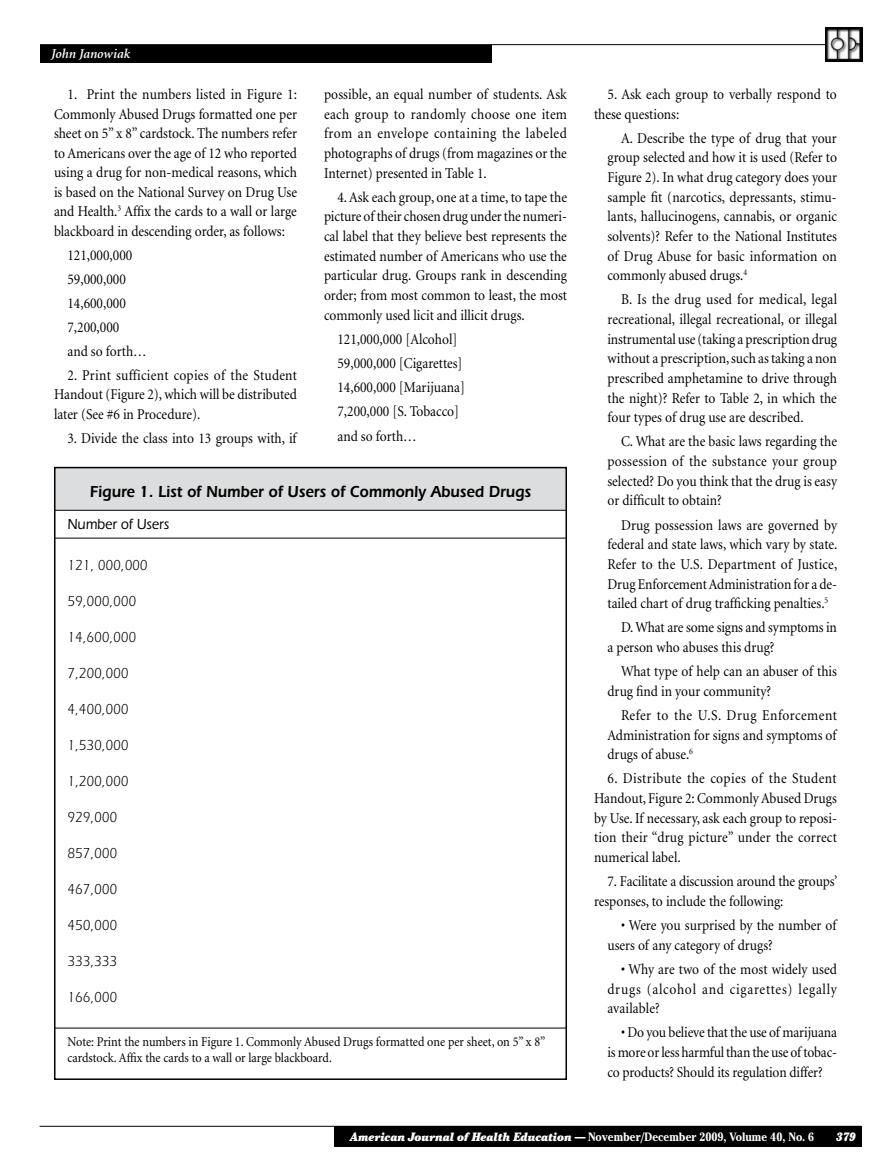
<style>
.page{position:relative;width:891px;height:1175px;background:#fff}
.page>*{position:absolute;margin:0;border:0;box-sizing:border-box;transform-origin:0 0}
.t1{font:600 16.5px "Itc Eras";color:#000;scale:.9 1}
.t2{font:15px/19.6px "Minion";color:#000;text-align:justify;scale:.9 1}
.t3{font:15px "Itc Eras";color:#000;scale:.9 1}
.t4{font:500 15px "Itc Eras";color:#000;scale:.9 1}
.t5{font:13.5px/16.5px "Minion";color:#000;scale:.9 1}
.t6{font:italic 600 13.5px "Minion";color:#fff}
.t7{font:700 12px "Cheltenham";color:#fff;scale:.9 1}
.t8{font:italic 900 12px "Cheltenham";color:#fff;scale:.9 1}
.s1{font-weight:900;font-style:italic}
</style>
<div class="page">
<hr style="left:40px;top:44px;width:804px;height:1px;background:#000">
<img style="left:826px;top:27px;width:37px;height:35px">
<hr style="left:40px;top:1125px;width:822px;height:1px;background:#000">
<div style="left:334px;top:1126px;width:528px;height:20px;background:#000"></div>
<div style="left:40px;top:45px;width:452px;height:17px;background:#000"></div>
<div style="left:55px;top:468px;width:512px;height:42px;background:#dcddde"></div>
<hr style="left:54px;top:510px;width:513px;height:1px;background:#000">
<hr style="left:54px;top:538px;width:513px;height:1px;background:#000">
<hr style="left:54px;top:1027px;width:513px;height:1px;background:#000">
<div style="left:54px;top:467px;width:513px;height:612px;border:2px solid #000"></div>
<p class="t6" style="left:51px;top:47px;width:80px">John Janowiak</p>
<p class="t2" style="left:54px;top:85px;width:272px;text-indent:14px">1. Print the numbers listed in Figure 1:<br>Commonly Abused Drugs formatted one per sheet on 5” x 8” cardstock. The numbers refer to Americans over the age of 12 who reported using a drug for non-medical reasons, which is based on the National Survey on Drug Use and Health.<sup>3</sup> Affix the cards to a wall or large blackboard in descending order, as follows:</p>
<p class="t2" style="left:68px;top:243px;width:90px;line-height:24px;text-align:left">121,000,000<br>59,000,000<br>14,600,000<br>7,200,000<br>and so forth…</p>
<p class="t2" style="left:54px;top:366px;width:272px;text-indent:14px">2. Print sufficient copies of the Student Handout (Figure 2), which will be distributed later (See #6 in Procedure).</p>
<p class="t2" style="left:68px;top:428px;width:256px">3. Divide the class into 13 groups with, if</p>
<p class="t2" style="left:324px;top:85px;width:272px">possible, an equal number of students. Ask each group to randomly choose one item from an envelope containing the labeled photographs of drugs (from magazines or the Internet) presented in Table 1.</p>
<p class="t2" style="left:324px;top:188px;width:272px;text-indent:14px">4. Ask each group, one at a time, to tape the picture of their chosen drug under the numeri&shy;cal label that they believe best represents the estimated number of Americans who use the particular drug. Groups rank in descending order; from most common to least, the most commonly used licit and illicit drugs.</p>
<p class="t2" style="left:338px;top:328px;width:143px;line-height:24.2px;text-align:left">121,000,000 [Alcohol]<br>59,000,000 [Cigarettes]<br>14,600,000 [Marijuana]<br>7,200,000 [S. Tobacco] and so forth…</p>
<p class="t1" style="left:90px;top:482px;width:492px">Figure 1. list of number of users of Commonly abused Drugs</p>
<p class="t4" style="left:68px;top:516px;width:114px">Number of Users</p>
<p class="t3" style="left:68px;top:557px;width:90px">121, 000,000</p>
<p class="t3" style="left:68px;top:593px;width:78px">59,000,000</p>
<p class="t3" style="left:68px;top:629px;width:78px">14,600,000</p>
<p class="t3" style="left:68px;top:665px;width:69px">7,200,000</p>
<p class="t3" style="left:68px;top:701px;width:69px">4,400,000</p>
<p class="t3" style="left:68px;top:737px;width:69px">1,530,000</p>
<p class="t3" style="left:68px;top:773px;width:69px">1,200,000</p>
<p class="t3" style="left:68px;top:809px;width:57px">929,000</p>
<p class="t3" style="left:68px;top:845px;width:57px">857,000</p>
<p class="t3" style="left:68px;top:881px;width:57px">467,000</p>
<p class="t3" style="left:68px;top:917px;width:57px">450,000</p>
<p class="t3" style="left:68px;top:953px;width:57px">333,333</p>
<p class="t3" style="left:68px;top:989px;width:57px">166,000</p>
<p class="t5" style="left:68px;top:1033px;width:533px">Note: Print the numbers in Figure 1. Commonly Abused Drugs formatted one per sheet, on 5” x 8” cardstock. Affix the cards to a wall or large blackboard.</p>
<p class="t2" style="left:594px;top:85px;width:271px;text-indent:14px">5. Ask each group to verbally respond to these questions:</p>
<p class="t2" style="left:608px;top:128px;width:257px;text-indent:14px">A. Describe the type of drug that your group selected and how it is used (Refer to Figure 2). In what drug category does your sample fit (narcotics, depressants, stimu&shy;lants, hallucinogens, cannabis, or organic solvents)? Refer to the National Institutes of Drug Abuse for basic information on commonly abused drugs.<sup>4</sup></p>
<p class="t2" style="left:608px;top:290px;width:257px;text-indent:14px">b. Is the drug used for medical, legal recreational, illegal recreational, or illegal instrumental use (taking a prescription drug without a prescription, such as taking a non prescribed amphetamine to drive through the night)? Refer to Table 2, in which the four types of drug use are described.</p>
<p class="t2" style="left:608px;top:432px;width:257px;text-indent:14px">C. What are the basic laws regarding the possession of the substance your group selected? Do you think that the drug is easy or difficult to obtain?</p>
<p class="t2" style="left:608px;top:515px;width:257px;text-indent:14px">Drug possession laws are governed by federal and state laws, which vary by state.<br>Refer to the U.S. Department of Justice, Drug Enforcement Administration for a de&shy;tailed chart of drug trafficking penalties.<sup>5</sup></p>
<p class="t2" style="left:608px;top:618px;width:256px;text-indent:14px">D. What are some signs and symptoms in a person who abuses this drug?</p>
<p class="t2" style="left:608px;top:662px;width:256px;text-indent:14px">What type of help can an abuser of this drug find in your community?</p>
<p class="t2" style="left:608px;top:706px;width:257px;text-indent:14px">Refer to the U.S. Drug Enforcement Administration for signs and symptoms of drugs of abuse.<sup>6</sup></p>
<p class="t2" style="left:594px;top:769px;width:271px;text-indent:14px">6. Distribute the copies of the Student Handout, Figure 2: Commonly Abused Drugs by Use. If necessary, ask each group to reposi&shy;tion their “drug picture” under the correct numerical label.</p>
<p class="t2" style="left:594px;top:872px;width:272px;text-indent:14px">7. Facilitate a discussion around the groups’ responses, to include the following:</p>
<p class="t2" style="left:608px;top:916px;width:256px;text-indent:14px">• Were you surprised by the number of users of any category of drugs?</p>
<p class="t2" style="left:608px;top:959px;width:257px;text-indent:14px">• Why are two of the most widely used drugs (alcohol and cigarettes) legally available?</p>
<p class="t2" style="left:608px;top:1023px;width:257px;text-indent:14px">• Do you believe that the use of marijuana is more or less harmful than the use of tobac&shy;co products? Should its regulation differ?</p>
<p class="t7" style="left:349px;top:1129px;width:519px"><span class="s1">American Journal of Health Education —</span> November/December 2009, Volume 40, No. 6</p>
<p class="t8" style="left:836px;top:1129px;width:23px">379</p>
</div>
